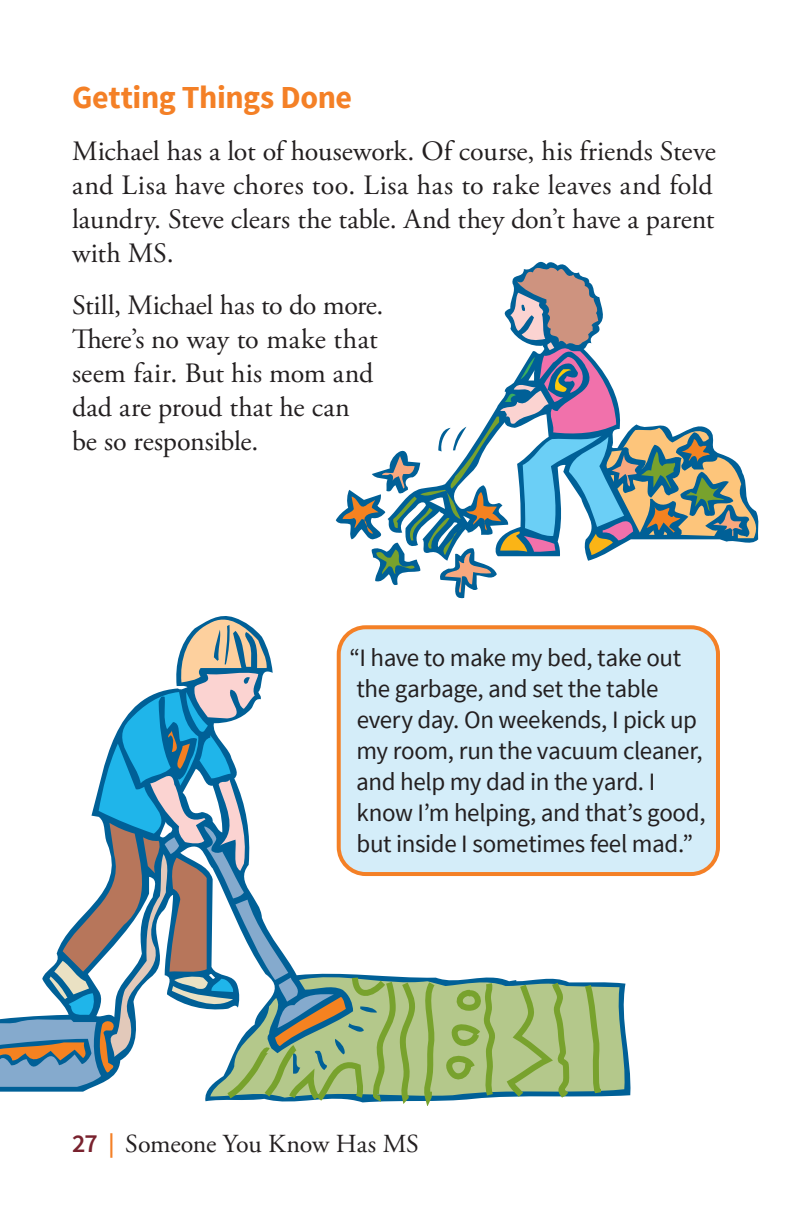
<style>
.page{position:relative;width:792px;height:1224px;background:#fff}
.page>*{position:absolute;margin:0;border:0;box-sizing:border-box;transform-origin:0 0}
.t1{font:700 32px "Source Sans Pro";letter-spacing:-.01em;color:#f48026}
.t2{font:28px/34px "Adobe Garamond Pro";letter-spacing:-.005em;color:#231f20;text-align:justify}
.t3{font:26px "Adobe Garamond Pro";letter-spacing:-.015em;color:#231f20}
.t4{font:25px/31px "Source Sans Pro";letter-spacing:-.015em;color:#231f20}
.s1{font-family:"Source Sans Pro";font-weight:600;color:#79222e}
.s2{font-family:"Jigsaw";color:#f48026}
</style>
<div class="page">
<svg style="left:336px;top:262px;width:422px;height:336px"></svg>
<svg style="left:210px;top:982px;width:416px;height:116px;background:#8cb194"></svg>
<svg style="left:0;top:616px;width:221px;height:471px"></svg>
<svg style="left:221px;top:616px;width:383px;height:489px"></svg>
<div style="left:339px;top:627px;width:379px;height:247px;background:#d4edf9;border-radius:27px"></div>
<div style="left:337px;top:625px;width:383px;height:251px;border:4px solid #f48026;border-radius:27px"></div>
<p class="t1" style="left:72px;top:77px;width:282px">Getting Things Done</p>
<p class="t2" style="left:72px;top:135px;width:645px">Michael has a lot of housework. Of course, his friends Steve and Lisa have chores too. Lisa has to rake leaves and fold laundry. Steve clears the table. And they don’t have a parent with MS.</p>
<p class="t2" style="left:72px;top:289px;width:313px;text-align:left">Still, Michael has to do more.<br>There’s no way to make that seem fair. But his mom and dad are proud that he can<br>be so responsible.</p>
<p class="t4" style="left:349px;top:642px;width:358px">“I have to make my bed, take out the garbage, and set the table every day. On weekends, I pick up my room, run the vacuum cleaner, and help my dad in the yard. I know I’m helping, and that’s good, but inside I sometimes feel mad.”</p>
<p class="t3" style="left:72px;top:1128px;width:349px"><span class="s1">27</span> <span class="s2">|</span> Someone You Know Has MS</p>
</div>
